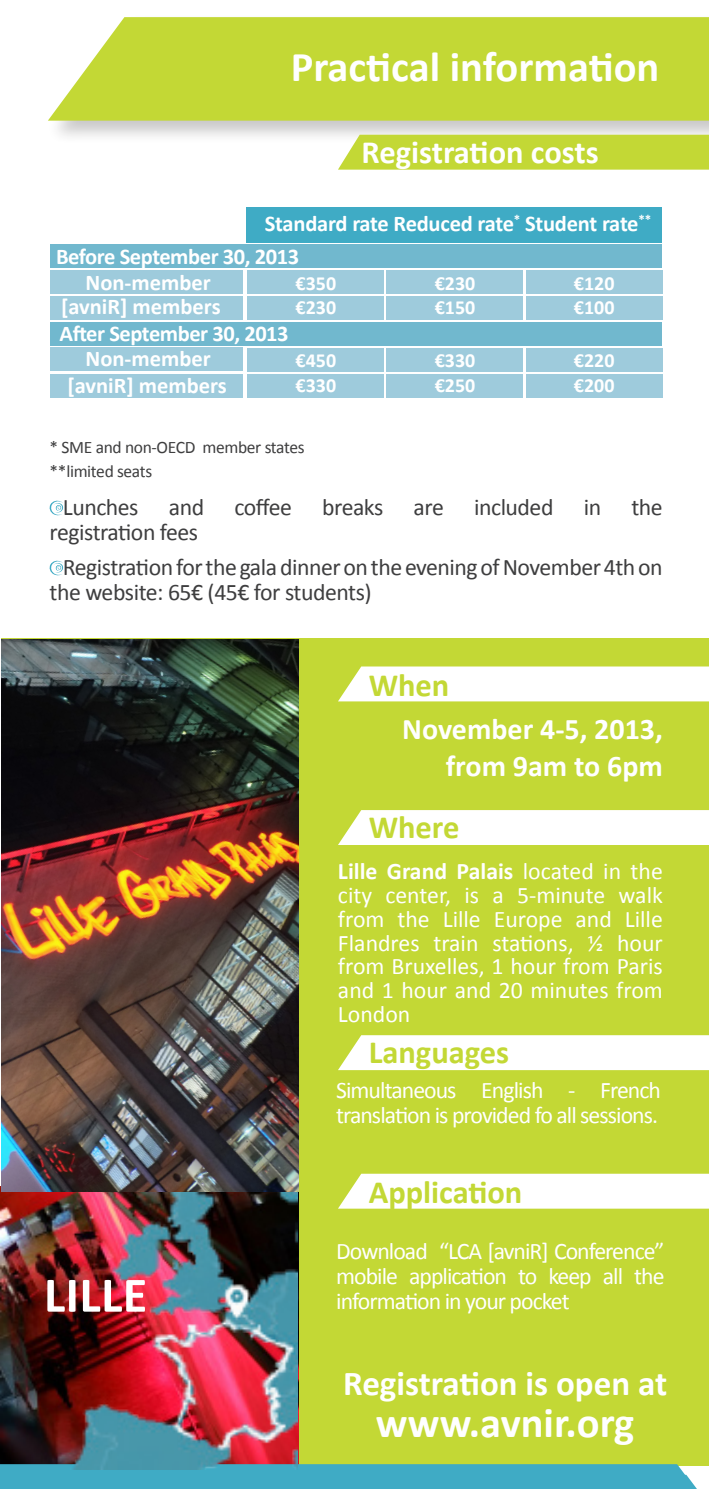
<style>
.page{position:relative;width:709px;height:1489px;background:#fff}
.page>*{position:absolute;margin:0;border:0;box-sizing:border-box;transform-origin:0 0}
.t1{font:700 50px "Calibri";letter-spacing:.01em;color:#fff}
.t2{font:700 42.5px "Calibri";color:#fff}
.t3{font:700 35px "Calibri";color:#fff}
.t4{font:700 32.5px "Calibri";color:#c3d835}
.t5{font:700 32.5px "Calibri";color:#fff}
.t6{font:700 30px "Calibri";color:#fff}
.t7{font:23.75px/23.8px "Calibri";letter-spacing:-.04em;color:#fff}
.t8{font:23.75px/25px "Calibri";letter-spacing:-.02em;color:#3e3e3f}
.t9{font:700 22.5px "Calibri";letter-spacing:-.01em;color:#fff}
.t10{font:700 20px "Calibri";color:#fff}
.t11{font:17.5px "Calibri";letter-spacing:-.02em;color:#3e3e3f}
.s1{font-weight:700}
</style>
<div class="page">
<div style="left:1px;top:638px;width:708px;height:826px;background:#c3d835"></div>
<div style="left:46px;top:13px;width:663px;height:131px;background:#231f20;opacity:.25"></div>
<svg style="left:48px;top:17px;width:661px;height:104px;fill:#c3d835"></svg>
<img style="left:0;top:1186px;width:298px;height:277px">
<svg style="left:49px;top:500px;width:15px;height:16px"></svg>
<svg style="left:49px;top:560px;width:15px;height:16px"></svg>
<div style="left:338px;top:135px;width:371px;height:35px;background:#c3d835"></div>
<div style="left:338px;top:810px;width:371px;height:35px;background:#fff"></div>
<div style="left:338px;top:1035px;width:371px;height:35px;background:#fff"></div>
<div style="left:338px;top:666px;width:371px;height:35px;background:#fff"></div>
<div style="left:50px;top:244px;width:612px;height:24px;background:#71b8ce"></div>
<div style="left:50px;top:322px;width:612px;height:23px;background:#71b8ce"></div>
<div style="left:50px;top:270px;width:193px;height:23px;background:#9ecbdc"></div>
<div style="left:247px;top:270px;width:136px;height:24px;background:#9ecbdc"></div>
<div style="left:386px;top:270px;width:136px;height:24px;background:#9ecbdc"></div>
<div style="left:525px;top:270px;width:137px;height:24px;background:#9ecbdc"></div>
<div style="left:50px;top:348px;width:193px;height:23px;background:#9ecbdc"></div>
<div style="left:247px;top:348px;width:136px;height:23px;background:#9ecbdc"></div>
<div style="left:386px;top:348px;width:136px;height:23px;background:#9ecbdc"></div>
<div style="left:525px;top:348px;width:137px;height:23px;background:#9ecbdc"></div>
<div style="left:50px;top:296px;width:193px;height:24px;background:#9ecbdc"></div>
<div style="left:247px;top:296px;width:136px;height:24px;background:#9ecbdc"></div>
<div style="left:386px;top:296px;width:136px;height:24px;background:#9ecbdc"></div>
<div style="left:525px;top:296px;width:137px;height:24px;background:#9ecbdc"></div>
<div style="left:50px;top:374px;width:193px;height:24px;background:#9ecbdc"></div>
<div style="left:247px;top:374px;width:136px;height:24px;background:#9ecbdc"></div>
<div style="left:386px;top:374px;width:136px;height:24px;background:#9ecbdc"></div>
<div style="left:525px;top:374px;width:137px;height:24px;background:#9ecbdc"></div>
<div style="left:246px;top:207px;width:416px;height:35px;background:#3fabc5"></div>
<svg style="left:0;top:1463px;width:697px;height:25px"></svg>
<img style="left:1px;top:639px;width:297px;height:552px">
<div style="left:338px;top:1173px;width:371px;height:35px;background:#fff"></div>
<img style="left:62px;top:1192px;width:236px;height:277px">
<p class="t2" style="left:291px;top:39px;width:370px">Practical information</p>
<p class="t5" style="left:361px;top:131px;width:239px">Registration costs</p>
<p class="t9" style="left:265px;top:210px;width:388px">Standard rate Reduced rate<sup>*</sup> Student rate<sup>**</sup></p>
<p class="t9" style="left:56px;top:242px;width:244px">Before September 30, 2013</p>
<p class="t9" style="left:86px;top:268px;width:127px">Non-member</p>
<p class="t10" style="left:296px;top:270px;width:42px">€350</p>
<p class="t10" style="left:435px;top:270px;width:42px">€230</p>
<p class="t10" style="left:574px;top:270px;width:42px">€120</p>
<p class="t9" style="left:61px;top:292px;width:161px">[avniR] members</p>
<p class="t10" style="left:296px;top:295px;width:42px">€230</p>
<p class="t10" style="left:435px;top:295px;width:42px">€150</p>
<p class="t10" style="left:574px;top:295px;width:42px">€100</p>
<p class="t9" style="left:60px;top:319px;width:231px">After September 30, 2013</p>
<p class="t9" style="left:86px;top:344px;width:127px">Non-member</p>
<p class="t10" style="left:296px;top:348px;width:42px">€450</p>
<p class="t10" style="left:435px;top:348px;width:42px">€330</p>
<p class="t10" style="left:574px;top:348px;width:42px">€220</p>
<p class="t9" style="left:67px;top:371px;width:161px">[avniR] members</p>
<p class="t10" style="left:296px;top:373px;width:42px">€330</p>
<p class="t10" style="left:435px;top:373px;width:42px">€250</p>
<p class="t10" style="left:574px;top:373px;width:42px">€200</p>
<p class="t11" style="left:50px;top:436px;width:256px">* SME and non-OECD member states</p>
<p class="t11" style="left:50px;top:459px;width:104px">**limited seats</p>
<p class="t8" style="left:63px;top:495px;width:77px">Lunches</p>
<p class="t8" style="left:169px;top:495px;width:37px">and</p>
<p class="t8" style="left:234px;top:495px;width:59px">coffee</p>
<p class="t8" style="left:322px;top:495px;width:63px">breaks</p>
<p class="t8" style="left:413px;top:495px;width:32px">are</p>
<p class="t8" style="left:474px;top:495px;width:81px">included</p>
<p class="t8" style="left:583px;top:495px;width:19px">in</p>
<p class="t8" style="left:631px;top:495px;width:33px">the</p>
<p class="t8" style="left:50px;top:520px;width:150px">registration fees</p>
<p class="t8" style="left:50px;top:555px;width:614px;text-indent:13px">Registration for the gala dinner on the evening of November 4th on the website: 65€ (45€ for students)</p>
<p class="t4" style="left:369px;top:664px;width:82px">When</p>
<p class="t6" style="left:402px;top:709px;width:262px">November 4-5, 2013,</p>
<p class="t6" style="left:446px;top:747px;width:219px">from 9am to 6pm</p>
<p class="t4" style="left:369px;top:806px;width:92px">Where</p>
<p class="t7" style="left:338px;top:859px;width:326px;text-align:justify"><span class="s1">Lille Grand Palais</span> located in the city center, is a 5-minute walk from the Lille Europe and Lille Flandres train stations, ½ hour from Bruxelles, 1 hour from Paris and 1 hour and 20 minutes from London</p>
<p class="t4" style="left:369px;top:1031px;width:142px">Languages</p>
<p class="t1" style="left:44px;top:1262px;width:105px">LILLE</p>
<p class="t7" style="left:336px;top:1077px;width:326px;line-height:25px">Simultaneous English - French translation is provided fo all sessions.</p>
<p class="t4" style="left:369px;top:1171px;width:155px">Application</p>
<p class="t7" style="left:336px;top:1238px;width:330px;line-height:25px">Download “LCA [avniR] Conference” mobile application to keep all the</p>
<p class="t7" style="left:336px;top:1289px;width:235px">information in your pocket</p>
<p class="t3" style="left:343px;top:1360px;width:325px">Registration is open at</p>
<p class="t2" style="left:376px;top:1395px;width:260px">www.avnir.org</p>
</div>
